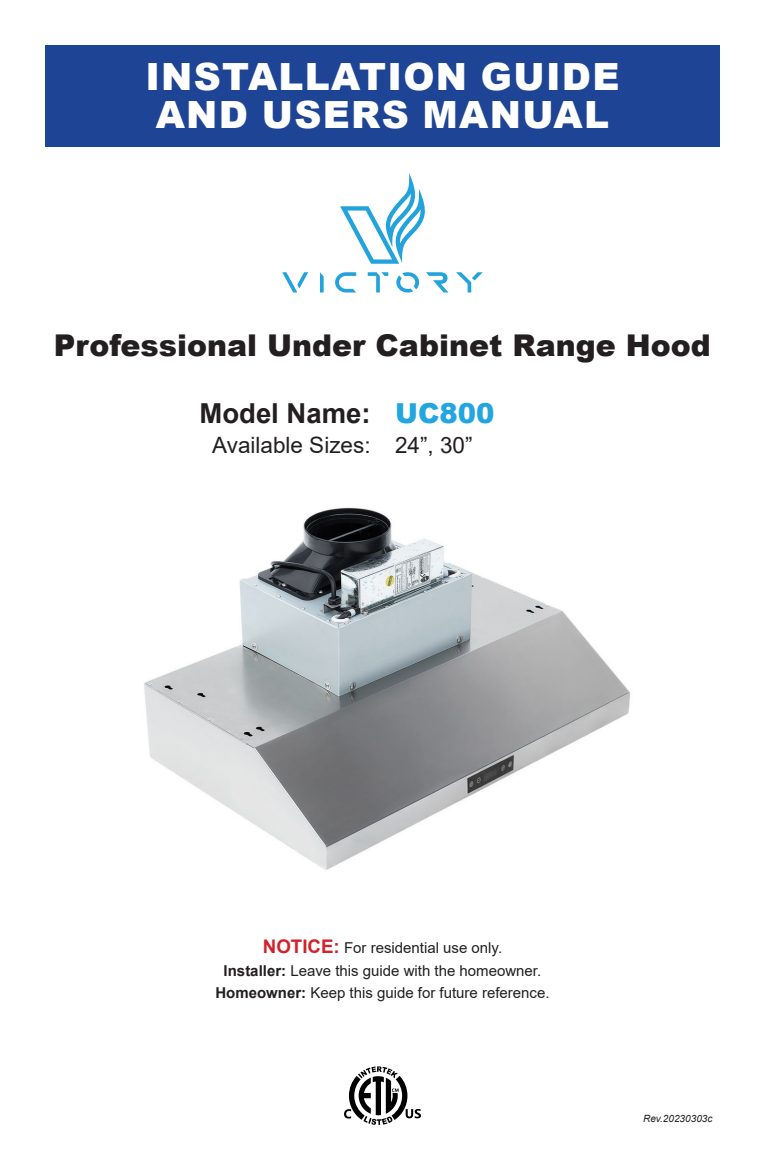
<style>
.page{position:relative;width:765px;height:1170px;background:#fff}
.page>*{position:absolute;margin:0;border:0;box-sizing:border-box;transform-origin:0 0}
.t1{font:900 37.5px "Arial";letter-spacing:.035em;color:#fff}
.t2{font:900 30px "Arial";color:#231f20}
.t3{font:700 27.5px "Arial";color:#231f20}
.t4{font:900 27.5px "Arial";color:#23a5df}
.t5{font:22.5px "Arial";color:#231f20}
.t6{font:15px/22.5px "Arial";color:#231f20;text-align:center}
.t7{font:italic 10px "Arial";color:#231f20}
.s1{font-weight:700;font-size:18.75px;color:#d1232a}
.s2{font-weight:700}
</style>
<div class="page">
<svg style="left:282px;top:272px;width:26px;height:21px"></svg>
<svg style="left:320px;top:272px;width:4px;height:20px"></svg>
<svg style="left:335px;top:272px;width:21px;height:20px"></svg>
<svg style="left:368px;top:272px;width:20px;height:21px"></svg>
<svg style="left:396px;top:272px;width:23px;height:20px"></svg>
<svg style="left:426px;top:272px;width:22px;height:20px"></svg>
<svg style="left:456px;top:272px;width:27px;height:21px"></svg>
<svg style="left:340px;top:173px;width:85px;height:91px"></svg>
<svg style="left:344px;top:1066px;width:77px;height:59px"></svg>
<img style="left:144px;top:507px;width:486px;height:363px">
<div style="left:45px;top:45px;width:675px;height:101px;background:#1e4495"></div>
<p class="t1" style="left:145px;top:50px;width:476px">INSTALLATION GUIDE</p>
<p class="t1" style="left:156px;top:87px;width:455px">AND USERS MANUAL</p>
<p class="t2" style="left:54px;top:323px;width:659px">Professional Under Cabinet Range Hood</p>
<p class="t3" style="left:199px;top:394px;width:173px">Model Name:</p>
<p class="t5" style="left:212px;top:430px;width:160px">Available Sizes:</p>
<p class="t4" style="left:395px;top:393px;width:101px">UC800</p>
<p class="t5" style="left:395px;top:430px;width:79px">24”, 30”</p>
<p class="t6" style="left:263px;top:937px;width:241px"><span class="s1">NOTICE:</span> For residential use only.</p>
<p class="t6" style="left:215px;top:959px;width:336px"><span class="s2">Installer:</span> Leave this guide with the homeowner.<br><span class="s2">Homeowner:</span> Keep this guide for future reference.</p>
<p class="t7" style="left:643px;top:1112px;width:71px">Rev.20230303c</p>
</div>
